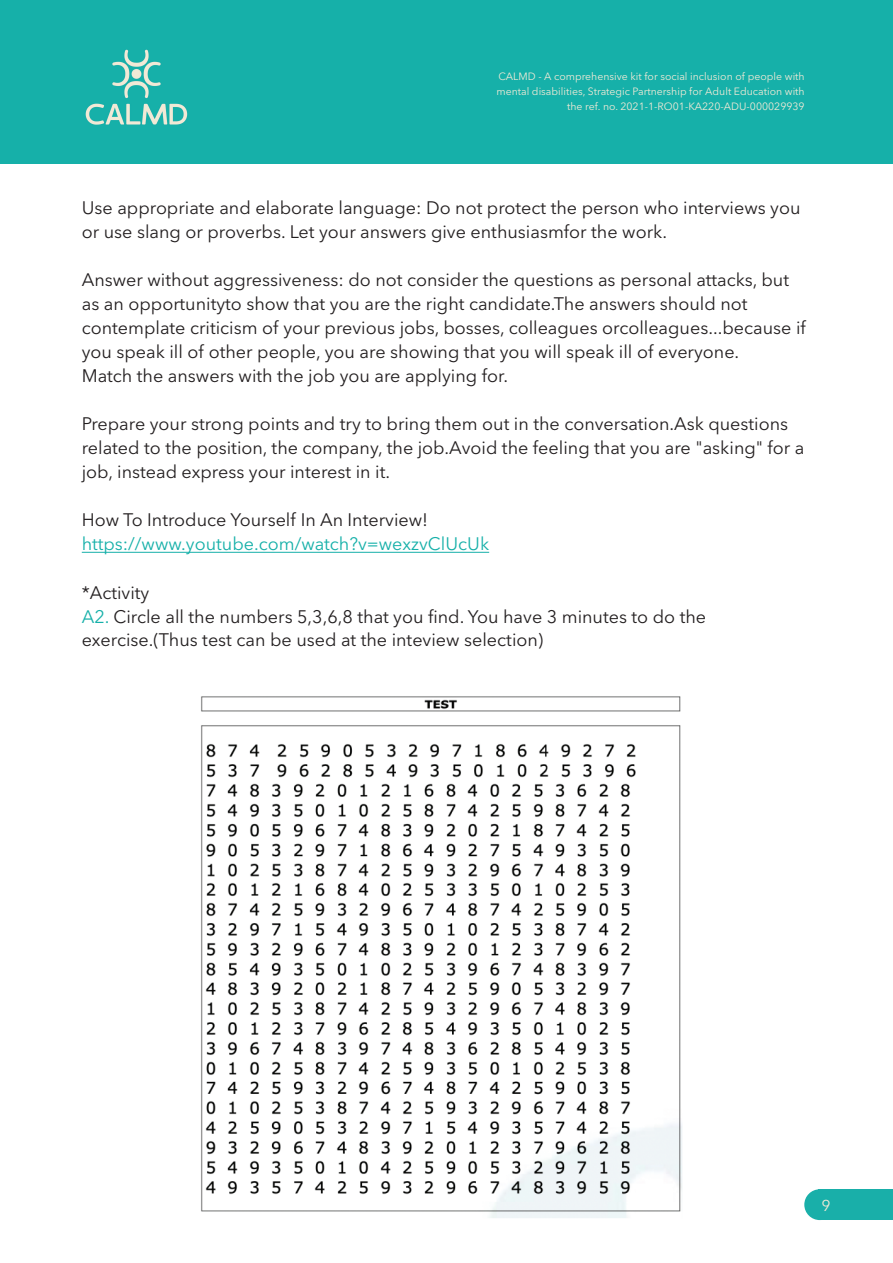
<style>
.page{position:relative;width:893px;height:1263px;background:#fff}
.page>*{position:absolute;margin:0;border:0;box-sizing:border-box;transform-origin:0 0}
.t1{font:18px/24px "Avenir Next LT Pro";color:#231f20}
.t2{font:18px "Avenir Next LT Pro";color:#16b0a9}
.t3{font:15.6px "Avenir Next LT Pro";color:#f1ead6}
.t4{font:10.5px/15px "Avenir Next LT Pro";color:#f1ead6;text-align:right}
.s1{color:#16b0a9}
</style>
<div class="page">
<div style="left:0;top:0;width:893px;height:163px;background:#16b0a9"></div>
<img style="left:85px;top:49px;width:103px;height:76px">
<div style="left:804px;top:1189px;width:31px;height:31px;background:#19afa9;border-radius:50%"></div>
<div style="left:818px;top:1189px;width:75px;height:31px;background:#19afa9"></div>
<hr style="left:82px;top:552px;width:407px;height:1px;background:#16b0a9">
<img style="left:201px;top:696px;width:481px;height:522px">
<p class="t4" style="left:496px;top:69px;width:310px">CALMD - A comprehensive kit for social inclusion of people with mental disabilities, Strategic Partnership for Adult Education with the ref. no. 2021-1-RO01-KA220-ADU-000029939</p>
<p class="t1" style="left:82px;top:196px;width:720px">Use appropriate and elaborate language: Do not protect the person who interviews you or use slang or proverbs. Let your answers give enthusiasmfor the work.</p>
<p class="t1" style="left:82px;top:268px;width:725px">Answer without aggressiveness: do not consider the questions as personal attacks, but as an opportunityto show that you are the right candidate.The answers should not contemplate criticism of your previous jobs, bosses, colleagues orcolleagues...because if you speak ill of other people, you are showing that you will speak ill of everyone.<br>Match the answers with the job you are applying for.</p>
<p class="t1" style="left:82px;top:412px;width:724px">Prepare your strong points and try to bring them out in the conversation.Ask questions related to the position, the company, the job.Avoid the feeling that you are "asking" for a job, instead express your interest in it.</p>
<p class="t1" style="left:82px;top:508px;width:348px">How To Introduce Yourself In An Interview!</p>
<p class="t2" style="left:82px;top:533px;width:409px">https://www.youtube.com/watch?v=wexzvClUcUk</p>
<p class="t1" style="left:82px;top:580px;width:626px">*Activity<br><span class="s1">A2.</span> Circle all the numbers 5,3,6,8 that you find. You have 3 minutes to do the exercise.(Thus test can be used at the inteview selection)</p>
<p class="t3" style="left:821px;top:1196px;width:11px">9</p>
</div>
